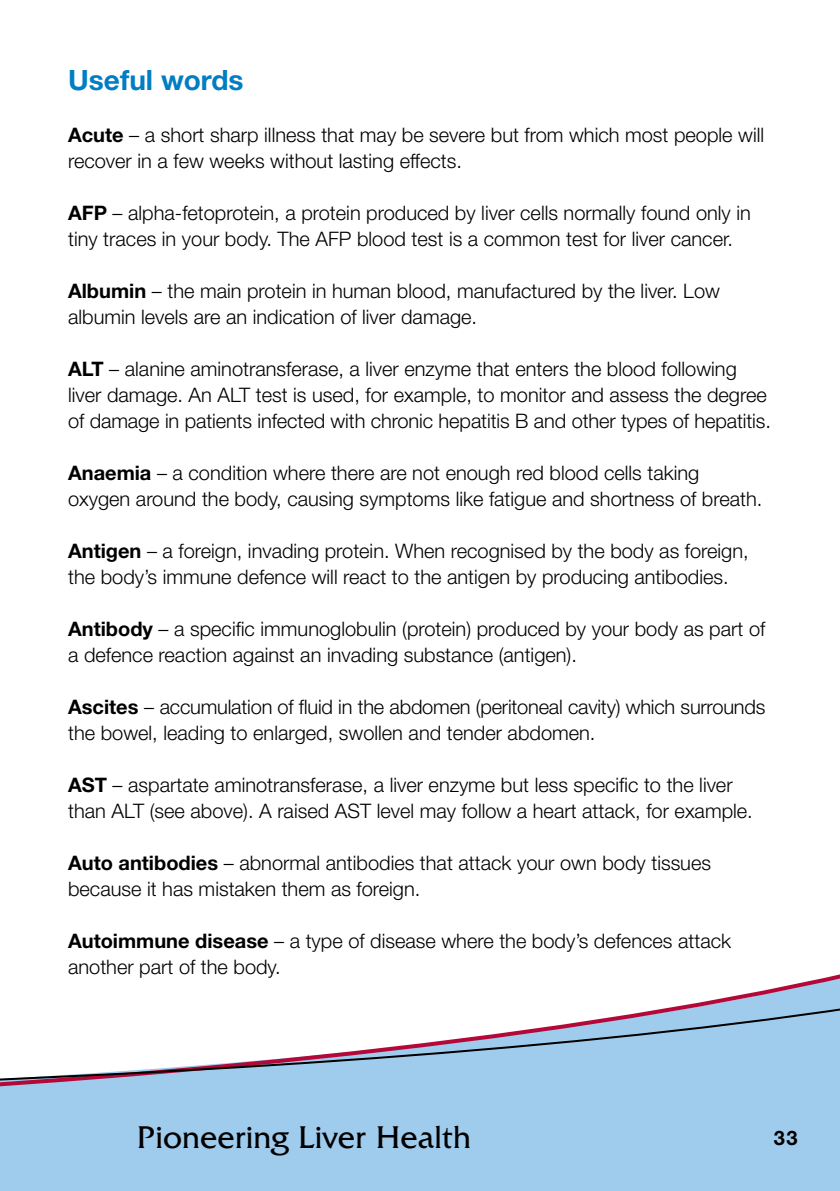
<style>
.page{position:relative;width:840px;height:1191px;background:#fff}
.page>*{position:absolute;margin:0;border:0;box-sizing:border-box;transform-origin:0 0}
.t1{font:32px "Friz Quadrata IT Cby BT";color:#000}
.t2{font:700 28px "Helvetica Neue";color:#007dc3}
.t3{font:300 20px/26px "Helvetica Neue";color:#000}
.t4{font:700 20px "Helvetica Neue";color:#000}
.s1{font-weight:700}
</style>
<div class="page">
<div style="left:0;top:1121px;width:839px;height:70px;background:#9fcbed"></div>
<svg style="left:0;top:974px;width:839px;height:147px"></svg>
<svg style="left:0;top:1004px;width:839px;height:97px"></svg>
<h2 class="t2" style="left:68px;top:63px;width:177px">Useful words</h2>
<p class="t3" style="left:68px;top:121px;width:697px"><span class="s1">Acute</span> – a short sharp illness that may be severe but from which most people will recover in a few weeks without lasting effects.</p>
<p class="t3" style="left:68px;top:199px;width:684px"><span class="s1">AFP</span> – alpha-fetoprotein, a protein produced by liver cells normally found only in tiny traces in your body. The AFP blood test is a common test for liver cancer.</p>
<p class="t3" style="left:68px;top:277px;width:653px"><span class="s1">Albumin</span> – the main protein in human blood, manufactured by the liver. Low albumin levels are an indication of liver damage.</p>
<p class="t3" style="left:68px;top:355px;width:704px"><span class="s1">ALT</span> – alanine aminotransferase, a liver enzyme that enters the blood following liver damage. An ALT test is used, for example, to monitor and assess the degree of damage in patients infected with chronic hepatitis B and other types of hepatitis.</p>
<p class="t3" style="left:68px;top:459px;width:695px"><span class="s1">Anaemia</span> – a condition where there are not enough red blood cells taking oxygen around the body, causing symptoms like fatigue and shortness of breath.</p>
<p class="t3" style="left:68px;top:537px;width:681px"><span class="s1">Antigen</span> – a foreign, invading protein. When recognised by the body as foreign, the body’s immune defence will react to the antigen by producing antibodies.</p>
<p class="t3" style="left:68px;top:615px;width:698px"><span class="s1">Antibody</span> – a specific immunoglobulin (protein) produced by your body as part of a defence reaction against an invading substance (antigen).</p>
<p class="t3" style="left:68px;top:693px;width:698px"><span class="s1">Ascites</span> – accumulation of fluid in the abdomen (peritoneal cavity) which surrounds the bowel, leading to enlarged, swollen and tender abdomen.</p>
<p class="t3" style="left:68px;top:771px;width:685px"><span class="s1">AST</span> – aspartate aminotransferase, a liver enzyme but less specific to the liver than ALT (see above). A raised AST level may follow a heart attack, for example.</p>
<p class="t3" style="left:68px;top:849px;width:644px"><span class="s1">Auto antibodies</span> – abnormal antibodies that attack your own body tissues because it has mistaken them as foreign.</p>
<p class="t3" style="left:68px;top:927px;width:664px"><span class="s1">Autoimmune disease</span> – a type of disease where the body’s defences attack another part of the body.</p>
<h1 class="t1" style="left:137px;top:1117px;width:335px">Pioneering Liver Health</h1>
<p class="t4" style="left:773px;top:1125px;width:25px">33</p>
</div>
